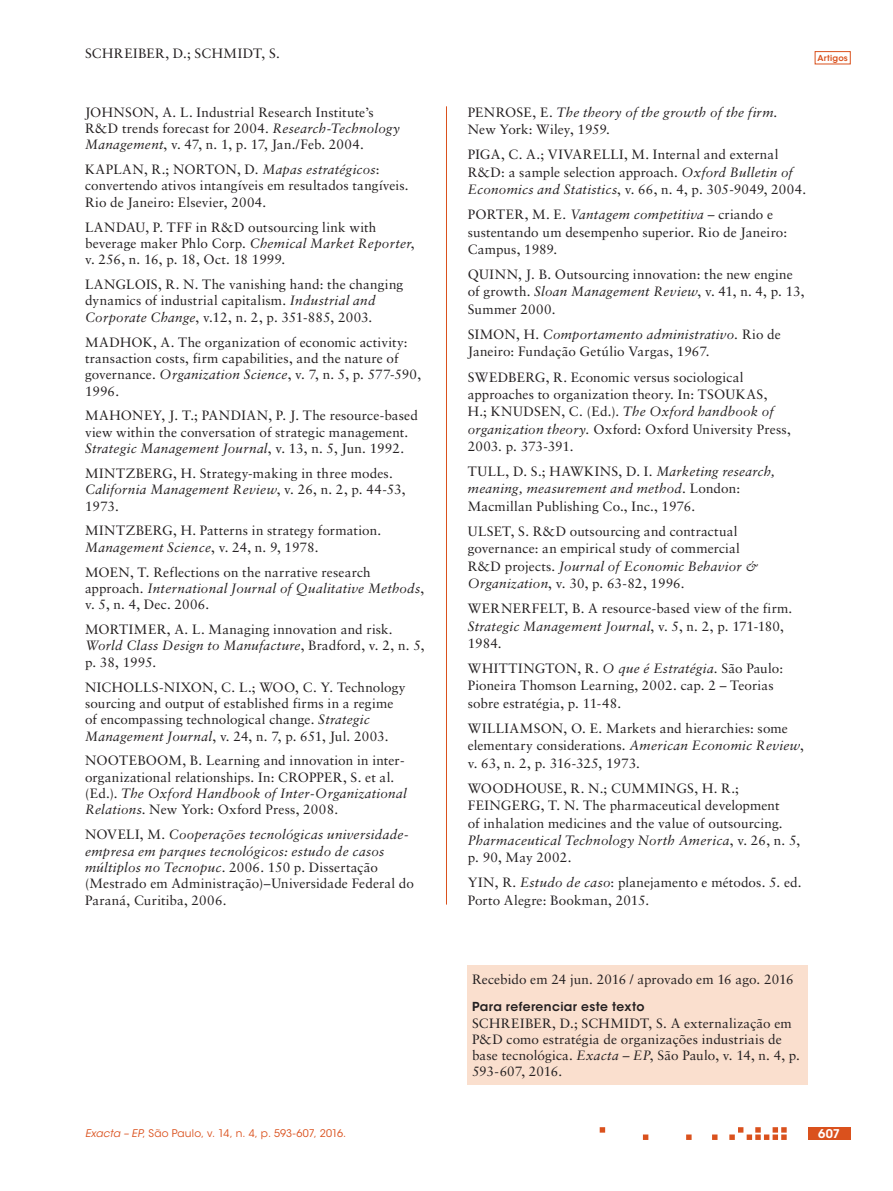
<style>
.page{position:relative;width:893px;height:1191px;background:#fff}
.page>*{position:absolute;margin:0;border:0;box-sizing:border-box;transform-origin:0 0}
.ex_Referencias{font:13.5px/16.4px "Sabon LT Std";letter-spacing:.01em;color:#231f20}
.ex_Referencias-2{font:13.5px "Sabon LT Std";letter-spacing:.035em;color:#231f20}
.ex_Tabela_-_titulo{font:600 12.3px "ITC Avant Garde Std";letter-spacing:.03em;color:#231f20}
.t1{font:600 12px "ITC Avant Garde Std";color:#fff}
.t2{font:10.5px "ITC Avant Garde Std";letter-spacing:.015em;color:#da511d}
.t3{font:600 8.25px "ITC Avant Garde Std";letter-spacing:.025em;color:#da511d}
.s1{font-style:italic}
</style>
<div class="page">
<svg style="left:600px;top:1127px;width:187px;height:13px"></svg>
<div style="left:815px;top:51px;width:35px;height:13px;border:1px solid #da511d"></div>
<div style="left:808px;top:1127px;width:42px;height:13px;background:#da511d"></div>
<hr style="left:446px;top:106px;width:1px;height:798px;background:#da511d">
<div style="left:468px;top:965px;width:340px;height:119px;background:#fadfce"></div>
<p class="ex_Referencias-2" style="left:85px;top:45px;width:196px">SCHREIBER, D.; SCHMIDT, S.</p>
<p class="ex_Referencias" style="left:85px;top:104px;width:316px">JOHNSON, A. L. Industrial Research Institute’s<br>R&amp;D trends forecast for 2004. <span class="s1">Research-Technology<br>Management</span>, v. 47, n. 1, p. 17, Jan./Feb. 2004.</p>
<p class="ex_Referencias" style="left:85px;top:161px;width:325px">KAPLAN, R.; NORTON, D. <span class="s1">Mapas estratégicos</span>: convertendo ativos intangíveis em resultados tangíveis.<br>Rio de Janeiro: Elsevier, 2004.</p>
<p class="ex_Referencias" style="left:85px;top:219px;width:331px">LANDAU, P. TFF in R&amp;D outsourcing link with beverage maker Phlo Corp. <span class="s1">Chemical Market Reporter</span>, v. 256, n. 16, p. 18, Oct. 18 1999.</p>
<p class="ex_Referencias" style="left:85px;top:276px;width:320px">LANGLOIS, R. N. The vanishing hand: the changing dynamics of industrial capitalism. <span class="s1">Industrial and<br>Corporate Change</span>, v.12, n. 2, p. 351-885, 2003.</p>
<p class="ex_Referencias" style="left:85px;top:334px;width:338px">MADHOK, A. The organization of economic activity: transaction costs, firm capabilities, and the nature of governance. <span class="s1">Organization Science</span>, v. 7, n. 5, p. 577-590, 1996.</p>
<p class="ex_Referencias" style="left:85px;top:407px;width:334px">MAHONEY, J. T.; PANDIAN, P. J. The resource-based view within the conversation of strategic management.<br><span class="s1">Strategic Management Journal</span>, v. 13, n. 5, Jun. 1992.</p>
<p class="ex_Referencias" style="left:85px;top:465px;width:322px">MINTZBERG, H. Strategy-making in three modes.<br><span class="s1">California Management Review</span>, v. 26, n. 2, p. 44-53,<br>1973.</p>
<p class="ex_Referencias" style="left:85px;top:522px;width:298px">MINTZBERG, H. Patterns in strategy formation.<br><span class="s1">Management Science</span>, v. 24, n. 9, 1978.</p>
<p class="ex_Referencias" style="left:85px;top:563px;width:341px">MOEN, T. Reflections on the narrative research approach. <span class="s1">International Journal of Qualitative Methods</span>, v. 5, n. 4, Dec. 2006.</p>
<p class="ex_Referencias" style="left:85px;top:621px;width:341px">MORTIMER, A. L. Managing innovation and risk.<br><span class="s1">World Class Design to Manufacture</span>, Bradford, v. 2, n. 5, p. 38, 1995.</p>
<p class="ex_Referencias" style="left:85px;top:678px;width:322px">NICHOLLS-NIXON, C. L.; WOO, C. Y. Technology sourcing and output of established firms in a regime of encompassing technological change. <span class="s1">Strategic Management Journal</span>, v. 24, n. 7, p. 651, Jul. 2003.</p>
<p class="ex_Referencias" style="left:85px;top:752px;width:323px">NOOTEBOOM, B. Learning and innovation in inter&shy;organizational relationships. In: CROPPER, S. et al. (Ed.). <span class="s1">The Oxford Handbook of Inter-Organizational Relations</span>. New York: Oxford Press, 2008.</p>
<p class="ex_Referencias" style="left:85px;top:826px;width:330px">NOVELI, M. <span class="s1">Cooperações tecnológicas universidade&shy;empresa em parques tecnológicos: estudo de casos múltiplos no Tecnopuc</span>. 2006. 150 p. Dissertação (Mestrado em Administração)–Universidade Federal do Paraná, Curitiba, 2006.</p>
<p class="t3" style="left:817px;top:53px;width:32px">Artigos</p>
<p class="ex_Referencias" style="left:468px;top:103px;width:311px;line-height:17.1px">PENROSE, E. <span class="s1">The theory of the growth of the firm</span>.<br>New York: Wiley, 1959.</p>
<p class="ex_Referencias" style="left:468px;top:146px;width:340px;line-height:17.1px">PIGA, C. A.; VIVARELLI, M. Internal and external<br>R&amp;D: a sample selection approach. <span class="s1">Oxford Bulletin of<br>Economics and Statistics</span>, v. 66, n. 4, p. 305-9049, 2004.</p>
<p class="ex_Referencias" style="left:468px;top:206px;width:321px;line-height:17.1px">PORTER, M. E. <span class="s1">Vantagem competitiva –</span> criando e sustentando um desempenho superior. Rio de Janeiro:<br>Campus, 1989.</p>
<p class="ex_Referencias" style="left:468px;top:266px;width:338px;line-height:17.1px">QUINN, J. B. Outsourcing innovation: the new engine of growth. <span class="s1">Sloan Management Review</span>, v. 41, n. 4, p. 13,<br>Summer 2000.</p>
<p class="ex_Referencias" style="left:468px;top:326px;width:315px;line-height:17.1px">SIMON, H. <span class="s1">Comportamento administrativo.</span> Rio de<br>Janeiro: Fundação Getúlio Vargas, 1967.</p>
<p class="ex_Referencias" style="left:468px;top:369px;width:324px;line-height:17.1px">SWEDBERG, R. Economic versus sociological approaches to organization theory. In: TSOUKAS,<br>H.; KNUDSEN, C. (Ed.). <span class="s1">The Oxford handbook of organization theory.</span> Oxford: Oxford University Press, 2003. p. 373-391.</p>
<p class="ex_Referencias" style="left:468px;top:463px;width:309px;line-height:17.1px">TULL, D. S.; HAWKINS, D. I. <span class="s1">Marketing research, meaning, measurement and method.</span> London:<br>Macmillan Publishing Co., Inc., 1976.</p>
<p class="ex_Referencias" style="left:468px;top:523px;width:292px;line-height:17.1px">ULSET, S. R&amp;D outsourcing and contractual governance: an empirical study of commercial R&amp;D projects. <span class="s1">Journal of Economic Behavior &amp; Organization</span>, v. 30, p. 63-82, 1996.</p>
<p class="ex_Referencias" style="left:468px;top:600px;width:326px;line-height:17.1px">WERNERFELT, B. A resource-based view of the firm.<br><span class="s1">Strategic Management Journal</span>, v. 5, n. 2, p. 171-180,<br>1984.</p>
<p class="ex_Referencias" style="left:468px;top:660px;width:317px;line-height:17.1px">WHITTINGTON, R. <span class="s1">O que é Estratégia</span>. São Paulo:<br>Pioneira Thomson Learning, 2002. cap. 2 – Teorias sobre estratégia, p. 11-48.</p>
<p class="ex_Referencias" style="left:468px;top:720px;width:337px;line-height:17.1px">WILLIAMSON, O. E. Markets and hierarchies: some elementary considerations. <span class="s1">American Economic Review</span>, v. 63, n. 2, p. 316-325, 1973.</p>
<p class="ex_Referencias" style="left:468px;top:780px;width:334px;line-height:17.1px">WOODHOUSE, R. N.; CUMMINGS, H. R.; FEINGERG, T. N. The pharmaceutical development<br>of inhalation medicines and the value of outsourcing.<br><span class="s1">Pharmaceutical Technology North America</span>, v. 26, n. 5, p. 90, May 2002.</p>
<p class="ex_Referencias" style="left:468px;top:874px;width:335px;line-height:17.1px">YIN, R. <span class="s1">Estudo de caso</span>: planejamento e métodos. 5. ed.<br>Porto Alegre: Bookman, 2015.</p>
<p class="ex_Referencias" style="left:472px;top:970px;width:323px">Recebido em 24 jun. 2016 / aprovado em 16 ago. 2016</p>
<p class="ex_Tabela_-_titulo" style="left:472px;top:999px;width:174px">Para referenciar este texto</p>
<p class="ex_Referencias" style="left:472px;top:1014px;width:329px">SCHREIBER, D.; SCHMIDT, S. A externalização em P&amp;D como estratégia de organizações industriais de base tecnológica. <span class="s1">Exacta – EP</span>, São Paulo, v. 14, n. 4, p.<br>593-607, 2016.</p>
<p class="t2" style="left:85px;top:1127px;width:263px"><span class="s1">Exacta – EP</span>, São Paulo, v. 14, n. 4, p. 593-607, 2016.</p>
<p class="t1" style="left:818px;top:1126px;width:23px">607</p>
</div>
